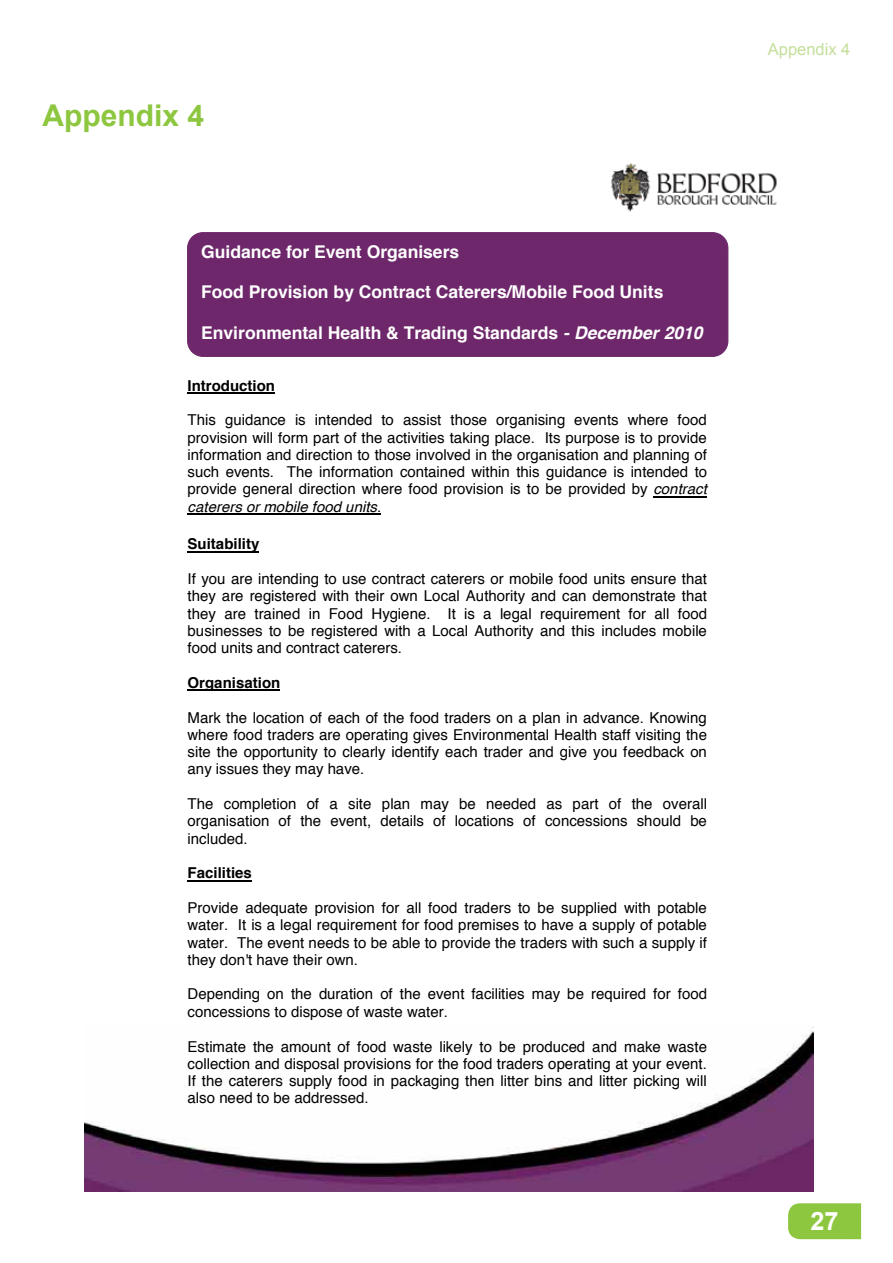
<style>
.page{position:relative;width:893px;height:1263px;background:#fff}
.page>*{position:absolute;margin:0;border:0;box-sizing:border-box;transform-origin:0 0}
.t1{font:700 30px "Arial";color:#8dc63f}
.t2{font:700 25.35px "Arial";color:#fff}
.t3{font:700 17.55px "Helvetica";color:#fff}
.t4{font:16.5px "Arial";color:#c4df9b}
.t5{font:15px/17.2px "Helvetica";color:#000;text-align:justify}
.t6{font:700 15px "Helvetica";color:#000}
.s1{font-style:italic}
</style>
<div class="page">
<div style="left:788px;top:1203px;width:73px;height:36px;background:#8dc63f"></div>
<img style="left:84px;top:1026px;width:730px;height:165px">
<hr style="left:188px;top:393px;width:87px;height:1px;background:#000">
<hr style="left:653px;top:496px;width:54px;height:1px;background:#000">
<hr style="left:188px;top:513px;width:193px;height:1px;background:#000">
<hr style="left:188px;top:551px;width:71px;height:1px;background:#000">
<hr style="left:188px;top:689px;width:92px;height:2px;background:#000">
<hr style="left:188px;top:880px;width:64px;height:1px;background:#000">
<img style="left:611px;top:163px;width:166px;height:49px">
<div style="left:188px;top:233px;width:540px;height:123px;background:#6d276a;border-radius:15px"></div>
<div style="left:187px;top:232px;width:541px;height:125px;border:1px solid #6d276a;border-radius:15px"></div>
<h1 class="t1" style="left:43px;top:95px;width:163px">Appendix 4</h1>
<p class="t3" style="left:201px;top:238px;width:260px">Guidance for Event Organisers</p>
<p class="t3" style="left:201px;top:278px;width:464px">Food Provision by Contract Caterers/Mobile Food Units</p>
<p class="t3" style="left:201px;top:318px;width:503px">Environmental Health &amp; Trading Standards <span class="s1">- December 2010</span></p>
<p class="t6" style="left:188px;top:374px;width:89px">Introduction</p>
<p class="t5" style="left:188px;top:412px;width:521px">This guidance is intended to assist those organising events where food provision will form part of the activities taking place. Its purpose is to provide information and direction to those involved in the organisation and planning of such events. The information contained within this guidance is intended to provide general direction where food provision is to be provided by <span class="s1">contract caterers or mobile food units</span>.</p>
<p class="t6" style="left:188px;top:532px;width:73px">Suitability</p>
<p class="t5" style="left:188px;top:570px;width:521px">If you are intending to use contract caterers or mobile food units ensure that they are registered with their own Local Authority and can demonstrate that they are trained in Food Hygiene. It is a legal requirement for all food businesses to be registered with a Local Authority and this includes mobile food units and contract caterers.</p>
<p class="t6" style="left:188px;top:670px;width:94px">Organisation</p>
<p class="t5" style="left:188px;top:709px;width:521px">Mark the location of each of the food traders on a plan in advance. Knowing where food traders are operating gives Environmental Health staff visiting the site the opportunity to clearly identify each trader and give you feedback on any issues they may have.</p>
<p class="t5" style="left:188px;top:796px;width:521px">The completion of a site plan may be needed as part of the overall organisation of the event, details of locations of concessions should be included.</p>
<p class="t6" style="left:188px;top:861px;width:66px">Facilities</p>
<p class="t5" style="left:188px;top:899px;width:521px">Provide adequate provision for all food traders to be supplied with potable water. It is a legal requirement for food premises to have a supply of potable water. The event needs to be able to provide the traders with such a supply if they don't have their own.</p>
<p class="t5" style="left:188px;top:986px;width:521px">Depending on the duration of the event facilities may be required for food concessions to dispose of waste water.</p>
<p class="t5" style="left:188px;top:1038px;width:521px">Estimate the amount of food waste likely to be produced and make waste collection and disposal provisions for the food traders operating at your event.<br>If the caterers supply food in packaging then litter bins and litter picking will also need to be addressed.</p>
<p class="t4" style="left:768px;top:38px;width:84px">Appendix 4</p>
<h2 class="t2" style="left:810px;top:1204px;width:30px">27</h2>
</div>
